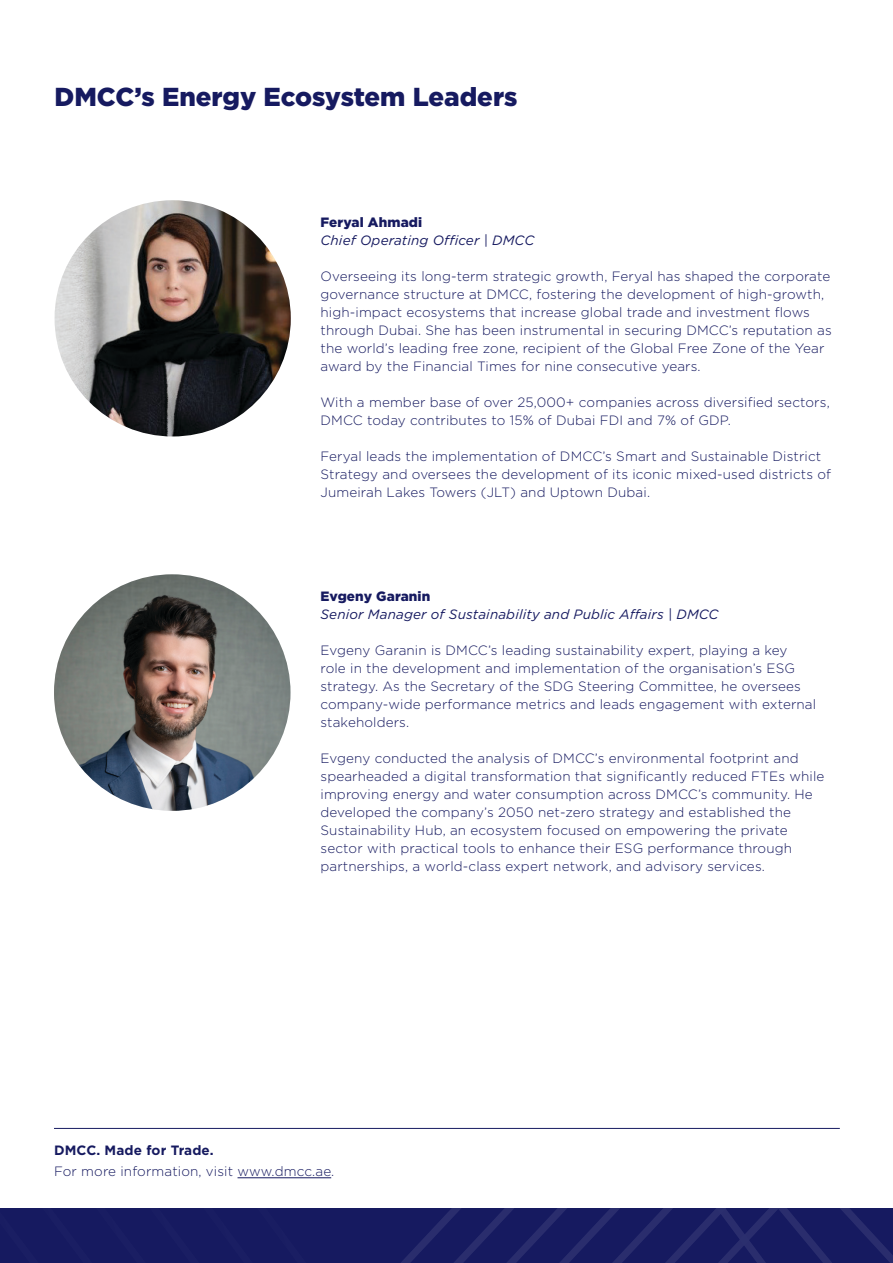
<style>
.page{position:relative;width:893px;height:1263px;background:#fff}
.page>*{position:absolute;margin:0;border:0;box-sizing:border-box;transform-origin:0 0}
.t1{font:900 25.95px "Gotham HTF";color:#161a60}
.t2{font:300 13.5px/18px "Gotham HTF";letter-spacing:.01em;color:#161a60}
.t3{font:italic 13.5px "Gotham HTF";letter-spacing:.01em;color:#161a60}
.t4{font:900 13.5px "Gotham HTF";letter-spacing:.01em;color:#161a60}
.t5{font:700 13.5px "Gotham HTF";letter-spacing:.01em;color:#161a60}
</style>
<div class="page">
<svg style="left:0;top:1209px;width:893px;height:54px;background:#181c61"></svg>
<hr style="left:54px;top:1128px;width:786px;height:1px;background:#161a60">
<hr style="left:238px;top:1177px;width:93px;height:1px;background:#161a60">
<img style="left:54px;top:574px;width:236px;height:237px;border-radius:118px">
<img style="left:55px;top:200px;width:236px;height:236px;border-radius:118px">
<p class="t1" style="left:55px;top:82px;width:464px">DMCC’s Energy Ecosystem Leaders</p>
<p class="t4" style="left:320px;top:214px;width:103px">Feryal Ahmadi</p>
<p class="t3" style="left:320px;top:232px;width:215px">Chief Operating Officer | DMCC</p>
<p class="t2" style="left:320px;top:267px;width:513px">Overseeing its long-term strategic growth, Feryal has shaped the corporate governance structure at DMCC, fostering the development of high-growth, high-impact ecosystems that increase global trade and investment flows through Dubai. She has been instrumental in securing DMCC’s reputation as the world’s leading free zone, recipient of the Global Free Zone of the Year award by the Financial Times for nine consecutive years.</p>
<p class="t2" style="left:320px;top:393px;width:511px">With a member base of over 25,000+ companies across diversified sectors,<br>DMCC today contributes to 15% of Dubai FDI and 7% of GDP.</p>
<p class="t2" style="left:320px;top:447px;width:512px">Feryal leads the implementation of DMCC’s Smart and Sustainable District<br>Strategy and oversees the development of its iconic mixed-used districts of<br>Jumeirah Lakes Towers (JLT) and Uptown Dubai.</p>
<p class="t4" style="left:320px;top:588px;width:111px">Evgeny Garanin</p>
<p class="t3" style="left:320px;top:606px;width:400px">Senior Manager of Sustainability and Public Affairs | DMCC</p>
<p class="t2" style="left:320px;top:641px;width:497px">Evgeny Garanin is DMCC’s leading sustainability expert, playing a key<br>role in the development and implementation of the organisation’s ESG strategy. As the Secretary of the SDG Steering Committee, he oversees company-wide performance metrics and leads engagement with external stakeholders.</p>
<p class="t2" style="left:320px;top:749px;width:505px">Evgeny conducted the analysis of DMCC’s environmental footprint and spearheaded a digital transformation that significantly reduced FTEs while improving energy and water consumption across DMCC’s community. He developed the company’s 2050 net-zero strategy and established the Sustainability Hub, an ecosystem focused on empowering the private sector with practical tools to enhance their ESG performance through partnerships, a world-class expert network, and advisory services.</p>
<p class="t5" style="left:54px;top:1142px;width:161px">DMCC. Made for Trade.</p>
<p class="t2" style="left:54px;top:1162px;width:282px">For more information, visit www.dmcc.ae.</p>
</div>
